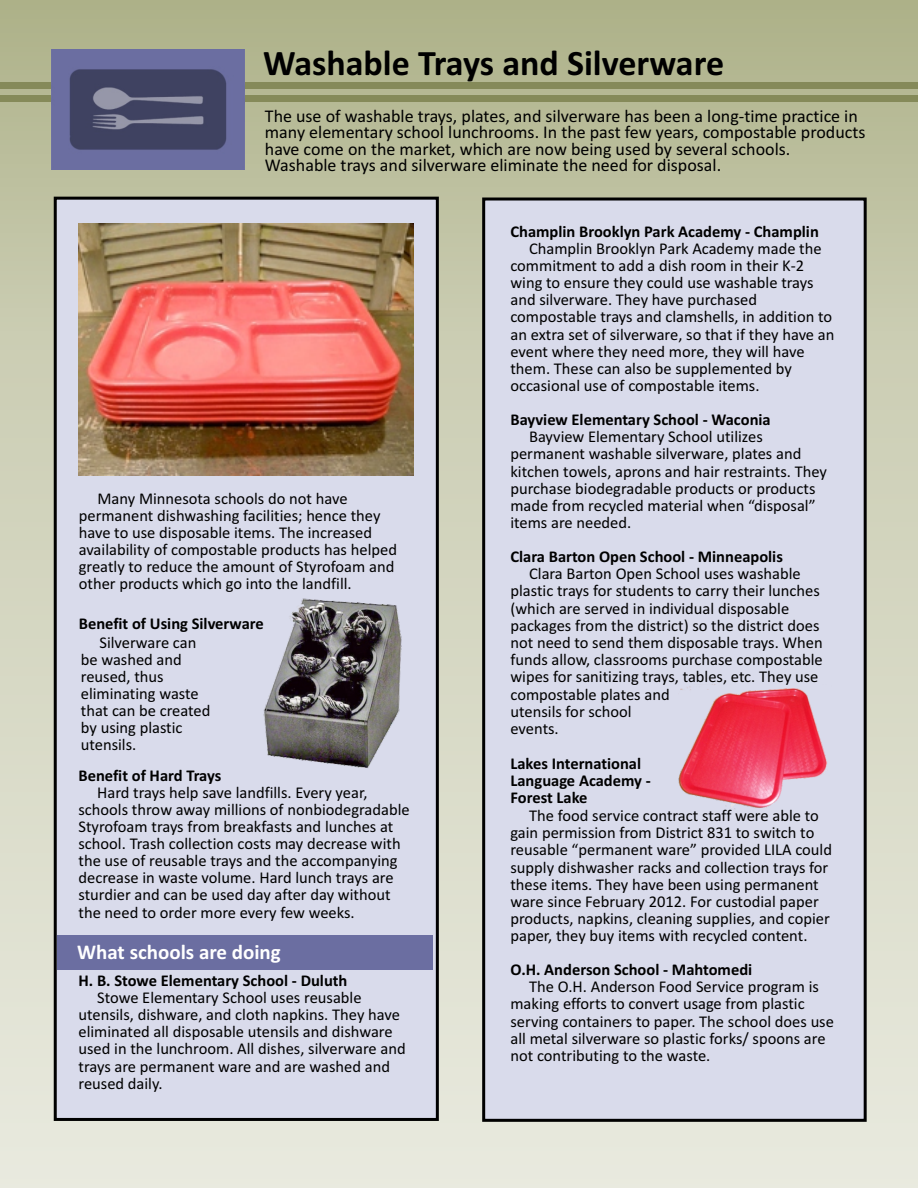
<style>
.page{position:relative;width:918px;height:1188px;background:#fff}
.page>*{position:absolute;margin:0;border:0;box-sizing:border-box;transform-origin:0 0}
.t1{font:700 36px "Calibri";color:#000}
.t2{font:700 21px "Calibri";color:#fff}
.t3{font:18px/16.5px "Calibri";color:#000}
.t4{font:16.5px/17.1px "Calibri";color:#000}
.t5{font:700 16.5px/17.1px "Calibri";color:#000}
</style>
<div class="page">
<div style="left:0;top:0;width:918px;height:1188px;background:linear-gradient(to bottom,#b6b995,#ecede4)"></div>
<div style="left:0;top:83px;width:918px;height:6px;background:#858a59"></div>
<div style="left:0;top:96px;width:918px;height:6px;background:#858a59"></div>
<div style="left:52px;top:195px;width:388px;height:927px;background:#d9dbeb"></div>
<div style="left:481px;top:196px;width:387px;height:927px;background:#d9dbeb"></div>
<img style="left:52px;top:50px;width:193px;height:119px">
<img style="left:79px;top:224px;width:335px;height:251px">
<div style="left:57px;top:935px;width:376px;height:35px;background:#6b6ea1"></div>
<img style="left:254px;top:590px;width:162px;height:179px">
<img style="left:679px;top:685px;width:153px;height:128px">
<h1 class="t1" style="left:263px;top:48px;width:463px">Washable Trays and Silverware</h1>
<p class="t3" style="left:265px;top:109px;width:602px">The use of washable trays, plates, and silverware has been a long-time practice in many elementary school lunchrooms. In the past few years, compostable products have come on the market, which are now being used by several schools.<br>Washable trays and silverware eliminate the need for disposal.</p>
<p class="t4" style="left:79px;top:491px;width:320px;text-indent:19px">Many Minnesota schools do not have permanent dishwashing facilities; hence they have to use disposable items. The increased availability of compostable products has helped greatly to reduce the amount of Styrofoam and other products which go into the landfill.</p>
<p class="t5" style="left:79px;top:617px;width:187px">Benefit of Using Silverware</p>
<p class="t4" style="left:81px;top:635px;width:131px;text-indent:19px">Silverware can be washed and reused, thus eliminating waste that can be created by using plastic utensils.</p>
<p class="t5" style="left:79px;top:768px;width:144px">Benefit of Hard Trays</p>
<p class="t4" style="left:79px;top:785px;width:333px;text-indent:19px">Hard trays help save landfills. Every year, schools throw away millions of nonbiodegradable Styrofoam trays from breakfasts and lunches at school. Trash collection costs may decrease with the use of reusable trays and the accompanying decrease in waste volume. Hard lunch trays are sturdier and can be used day after day without the need to order more every few weeks.</p>
<p class="t2" style="left:77px;top:943px;width:205px">What schools are doing</p>
<p class="t5" style="left:78px;top:973px;width:270px">H. B. Stowe Elementary School - Duluth</p>
<p class="t4" style="left:78px;top:990px;width:329px;text-indent:19px">Stowe Elementary School uses reusable utensils, dishware, and cloth napkins. They have eliminated all disposable utensils and dishware used in the lunchroom. All dishes, silverware and trays are permanent ware and are washed and reused daily.</p>
<p class="t5" style="left:510px;top:224px;width:310px">Champlin Brooklyn Park Academy - Champlin</p>
<p class="t4" style="left:510px;top:241px;width:326px;text-indent:19px">Champlin Brooklyn Park Academy made the commitment to add a dish room in their K-2 wing to ensure they could use washable trays and silverware. They have purchased compostable trays and clamshells, in addition to an extra set of silverware, so that if they have an event where they need more, they will have them. These can also be supplemented by occasional use of compostable items.</p>
<p class="t5" style="left:510px;top:413px;width:262px">Bayview Elementary School - Waconia</p>
<p class="t4" style="left:510px;top:430px;width:318px;text-indent:19px">Bayview Elementary School utilizes permanent washable silverware, plates and kitchen towels, aprons and hair restraints. They purchase biodegradable products or products made from recycled material when “disposal” items are needed.</p>
<p class="t5" style="left:510px;top:549px;width:274px">Clara Barton Open School ‐ Minneapolis</p>
<p class="t4" style="left:510px;top:567px;width:314px;text-indent:19px">Clara Barton Open School uses washable plastic trays for students to carry their lunches (which are served in individual disposable packages from the district) so the district does not need to send them disposable trays. When funds allow, classrooms purchase compostable wipes for sanitizing trays, tables, etc. They use compostable plates and<br>utensils for school<br>events.</p>
<p class="t5" style="left:511px;top:756px;width:142px">Lakes International<br>Language Academy ‐<br>Forest Lake</p>
<p class="t4" style="left:510px;top:808px;width:323px;text-indent:19px">The food service contract staff were able to gain permission from District 831 to switch to reusable “permanent ware” provided LILA could supply dishwasher racks and collection trays for these items. They have been using permanent ware since February 2012. For custodial paper products, napkins, cleaning supplies, and copier paper, they buy items with recycled content.</p>
<p class="t5" style="left:510px;top:963px;width:243px">O.H. Anderson School ‐ Mahtomedi</p>
<p class="t4" style="left:510px;top:980px;width:325px;text-indent:19px">The O.H. Anderson Food Service program is making efforts to convert usage from plastic serving containers to paper. The school does use all metal silverware so plastic forks/ spoons are not contributing to the waste.</p>
</div>
